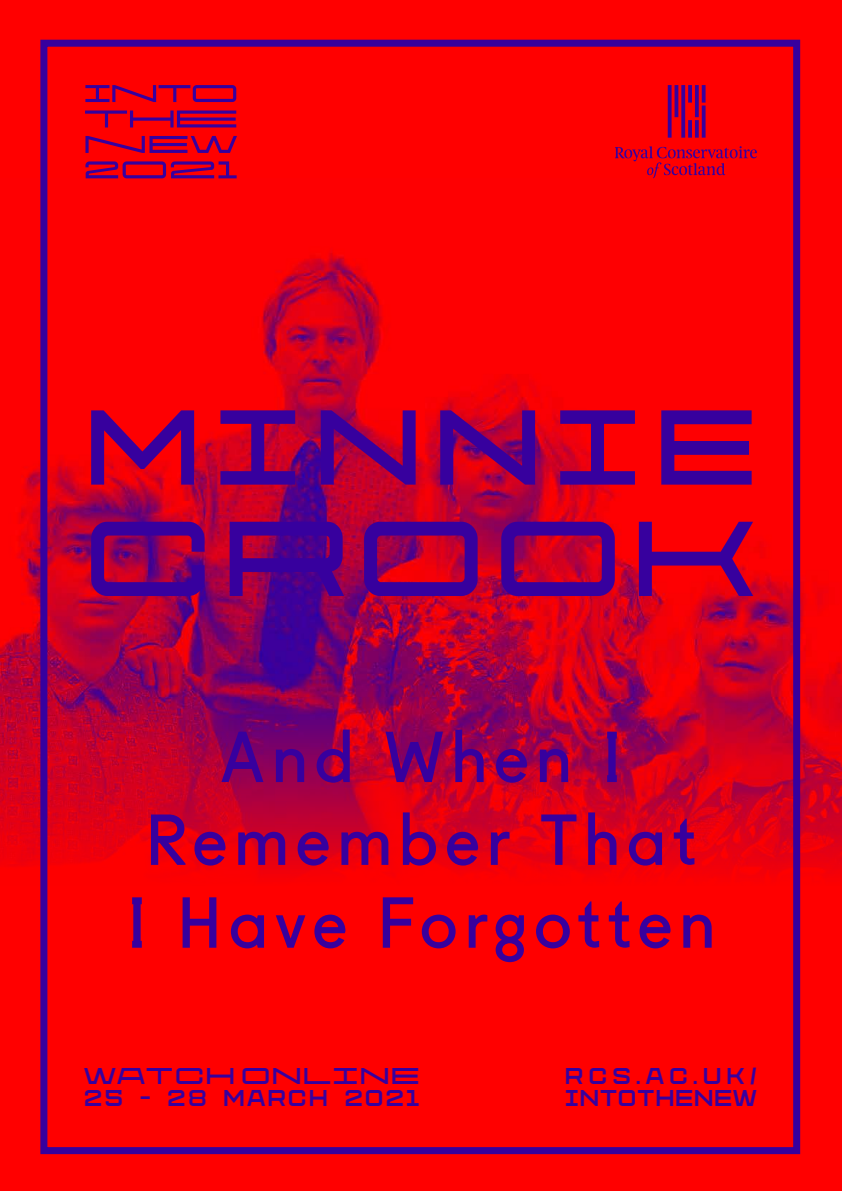
<style>
.page{position:relative;width:842px;height:1191px;background:#f00}
.page>*{position:absolute;margin:0;border:0;box-sizing:border-box;transform-origin:0 0}
.t1{font:92.8px "Protrakt Bold Exp Two";letter-spacing:.165em;color:#37009e;scale:.94 1}
.t2{font:92.8px "Protrakt Bold Exp Three";letter-spacing:.145em;color:#37009e;scale:.94 1}
.t3{font:69px/82.8px "Fugue";letter-spacing:.1em;color:#37009e;text-align:center}
.t4{font:20px/22px "Protrakt Bold Exp One";letter-spacing:.035em;color:#37009e}
.t5{font:20px "Protrakt Bold Exp One";letter-spacing:.095em;color:#37009e}
.t6{font:20px "Protrakt Bold Exp Three";letter-spacing:.1em;color:#37009e}
</style>
<div class="page">
<img style="left:0;top:178px;width:842px;height:501px">
<svg style="left:0;top:679px;width:842px;height:476px"></svg>
<div style="left:40px;top:40px;width:760px;height:1114px;border:7px solid #37009e"></div>
<svg style="left:615px;top:85px;width:142px;height:93px"></svg>
<svg style="left:85px;top:161px;width:152px;height:17px"></svg>
<svg style="left:85px;top:136px;width:152px;height:17px"></svg>
<svg style="left:85px;top:85px;width:151px;height:17px"></svg>
<svg style="left:85px;top:110px;width:151px;height:17px"></svg>
<h1 class="t1" style="left:85px;top:368px;width:716px">MINNIE</h1>
<h1 class="t2" style="left:85px;top:480px;width:716px">CROOK</h1>
<p class="t3" style="left:127px;top:709px;width:590px">And When I<br>Remember That<br>I Have Forgotten</p>
<p class="t6" style="left:84px;top:1059px;width:337px">WATCH ONLINE</p>
<p class="t5" style="left:84px;top:1081px;width:337px">25 – 28 MARCH 2021</p>
<p class="t4" style="left:565px;top:1063px;width:194px">RCS.AC.UK/<br>INTOTHENEW</p>
</div>
